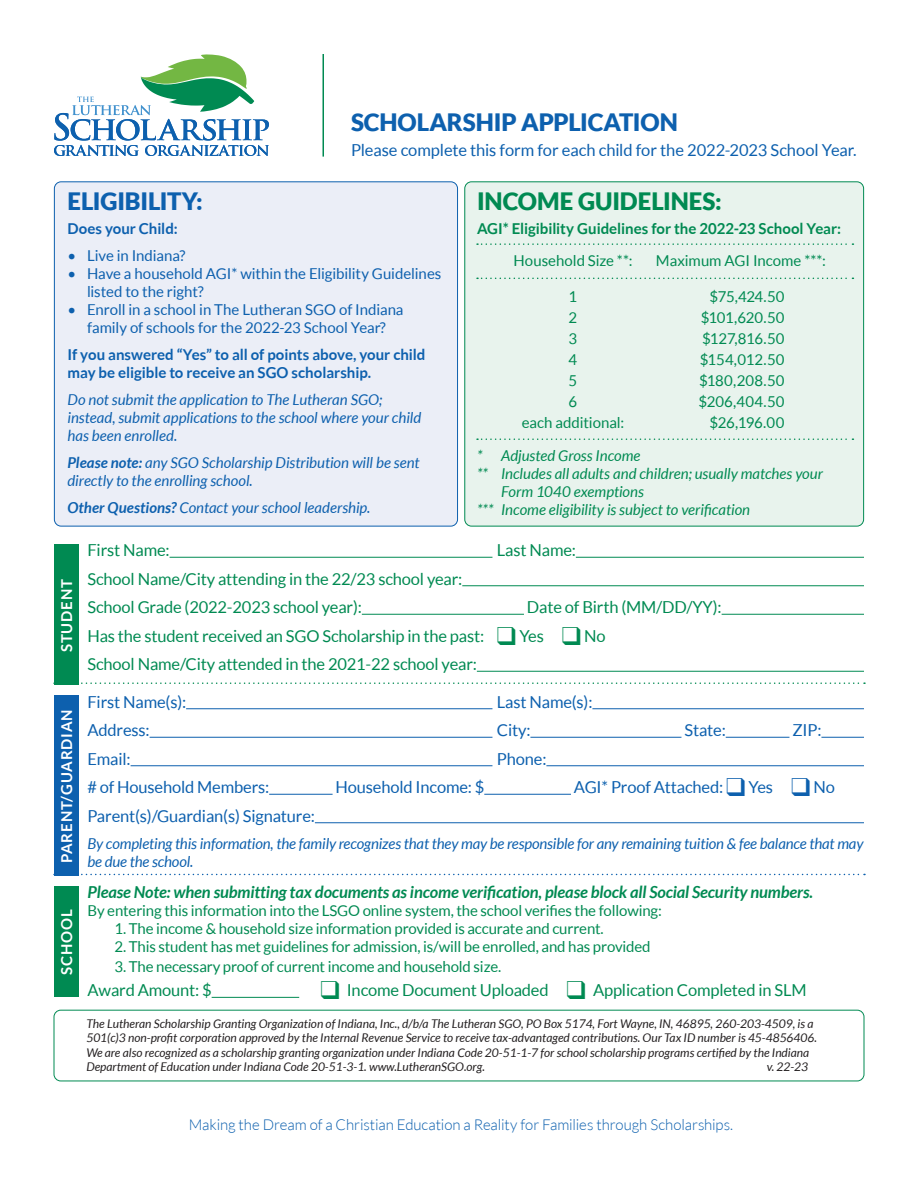
<style>
.page{position:relative;width:918px;height:1188px;background:#fff}
.page>*{position:absolute;margin:0;border:0;box-sizing:border-box;transform-origin:0 0}
.t1{font:900 24px "Lato";letter-spacing:-.005em;color:#0d60ae}
.t2{font:900 24px "Lato";color:#008a52}
.t3{font:16.5px/28.5px "Lato";letter-spacing:-.01em;color:#008a52}
.t4{font:16.5px "Lato";letter-spacing:-.01em;color:#0d60ae}
.t5{font:italic 700 16.5px "Lato";letter-spacing:-.01em;color:#008a52}
.t6{font:15px "Lato";letter-spacing:-.01em;color:#008a52}
.t7{font:italic 15px/18px "Lato";letter-spacing:-.005em;color:#0d60ae}
.t8{font:15px/18px "Lato";letter-spacing:-.005em;color:#0d60ae}
.t9{font:italic 15px "Lato";letter-spacing:-.005em;color:#008a52}
.t10{font:700 15px/18px "Lato";color:#0d60ae}
.t11{font:300 15px "Lato";letter-spacing:-.005em;color:#0d60ae}
.t12{font:700 15px "Lato";color:#008a52}
.t13{font:700 15px "Lato";letter-spacing:.06em;color:#fff}
.t14{font:italic 12px/14.4px "Lato";color:#231f20}
.s1{font-weight:700}
</style>
<div class="page">
<div style="left:54px;top:1010px;width:810px;height:71px;border:1px solid #008a52;border-radius:7px"></div>
<svg style="left:54px;top:54px;width:215px;height:102px"></svg>
<hr style="left:322px;top:54px;width:2px;height:103px;background:#008a52">
<hr style="left:170px;top:557px;width:322px;height:1px;background:#008a52">
<hr style="left:576px;top:557px;width:288px;height:1px;background:#008a52">
<hr style="left:462px;top:585px;width:402px;height:1px;background:#008a52">
<hr style="left:362px;top:614px;width:162px;height:1px;background:#008a52">
<hr style="left:722px;top:614px;width:142px;height:1px;background:#008a52">
<hr style="left:477px;top:671px;width:387px;height:1px;background:#008a52">
<hr style="left:186px;top:708px;width:306px;height:1px;background:#0d60ae">
<hr style="left:592px;top:708px;width:272px;height:1px;background:#0d60ae">
<hr style="left:150px;top:737px;width:342px;height:1px;background:#0d60ae">
<hr style="left:530px;top:737px;width:151px;height:1px;background:#0d60ae">
<hr style="left:726px;top:737px;width:63px;height:1px;background:#0d60ae">
<hr style="left:821px;top:737px;width:43px;height:1px;background:#0d60ae">
<hr style="left:131px;top:765px;width:361px;height:1px;background:#0d60ae">
<hr style="left:546px;top:765px;width:318px;height:1px;background:#0d60ae">
<hr style="left:269px;top:794px;width:64px;height:1px;background:#0d60ae">
<hr style="left:484px;top:794px;width:87px;height:1px;background:#0d60ae">
<hr style="left:315px;top:822px;width:549px;height:1px;background:#0d60ae">
<hr style="left:212px;top:997px;width:87px;height:1px;background:#008a52">
<div style="left:54px;top:182px;width:404px;height:344px;background:#ebeef7;border-radius:7px"></div>
<div style="left:54px;top:181px;width:404px;height:346px;border:1px solid #0d60ae;border-radius:7px"></div>
<div style="left:465px;top:182px;width:399px;height:344px;background:#e8f3ed;border-radius:7px"></div>
<div style="left:464px;top:181px;width:400px;height:346px;border:1px solid #008a52;border-radius:7px"></div>
<svg style="left:81px;top:682px;width:784px;height:2px"></svg>
<div style="left:54px;top:544px;width:25px;height:141px;background:#008a52"></div>
<svg style="left:81px;top:874px;width:784px;height:1px"></svg>
<div style="left:54px;top:696px;width:25px;height:180px;background:#0d60ae"></div>
<div style="left:54px;top:886px;width:25px;height:111px;background:#008a52"></div>
<svg style="left:477px;top:278px;width:376px;height:1px"></svg>
<svg style="left:477px;top:243px;width:376px;height:2px"></svg>
<svg style="left:477px;top:438px;width:376px;height:2px"></svg>
<h1 class="t1" style="left:351px;top:108px;width:328px">SCHOLARSHIP APPLICATION</h1>
<h2 class="t4" style="left:351px;top:141px;width:507px">Please complete this form for each child for the 2022-2023 School Year.</h2>
<h1 class="t1" style="left:68px;top:188px;width:137px">ELIGIBILITY:</h1>
<p class="t10" style="left:68px;top:220px;width:112px">Does your Child:</p>
<p class="t8" style="left:68px;top:247px;width:119px">• Live in Indiana?</p>
<p class="t8" style="left:87px;top:265px;width:356px;text-indent:-20px">• Have a household AGI* within the Eligibility Guidelines listed to the right?</p>
<p class="t8" style="left:68px;top:301px;width:338px;text-align:center">• Enroll in a school in The Lutheran SGO of Indiana family of schools for the 2022-23 School Year?</p>
<p class="t10" style="left:68px;top:346px;width:360px">If you answered “Yes” to all of points above, your child may be eligible to receive an SGO scholarship.</p>
<p class="t7" style="left:68px;top:391px;width:355px">Do not submit the application to The Lutheran SGO; instead, submit applications to the school where your child has been enrolled.</p>
<p class="t7" style="left:68px;top:454px;width:354px"><span class="s1">Please note:</span> any SGO Scholarship Distribution will be sent directly to the enrolling school.</p>
<p class="t7" style="left:68px;top:499px;width:305px"><span class="s1">Other Questions?</span> Contact your school leadership.</p>
<h1 class="t2" style="left:477px;top:188px;width:246px">INCOME GUIDELINES:</h1>
<p class="t12" style="left:477px;top:220px;width:366px">AGI* Eligibility Guidelines for the 2022-23 School Year:</p>
<p class="t6" style="left:514px;top:252px;width:120px">Household Size **:</p>
<p class="t6" style="left:656px;top:252px;width:172px">Maximum AGI Income ***:</p>
<p class="t6" style="left:569px;top:288px;width:10px">1</p>
<p class="t6" style="left:709px;top:288px;width:77px">$75,424.50</p>
<p class="t6" style="left:569px;top:309px;width:10px">2</p>
<p class="t6" style="left:701px;top:309px;width:85px">$101,620.50</p>
<p class="t6" style="left:569px;top:330px;width:10px">3</p>
<p class="t6" style="left:702px;top:330px;width:84px">$127,816.50</p>
<p class="t6" style="left:569px;top:351px;width:10px">4</p>
<p class="t6" style="left:700px;top:351px;width:86px">$154,012.50</p>
<p class="t6" style="left:569px;top:372px;width:10px">5</p>
<p class="t6" style="left:699px;top:372px;width:87px">$180,208.50</p>
<p class="t6" style="left:569px;top:393px;width:10px">6</p>
<p class="t6" style="left:698px;top:393px;width:88px">$206,404.50</p>
<p class="t6" style="left:522px;top:414px;width:104px">each additional:</p>
<p class="t6" style="left:709px;top:414px;width:77px">$26,196.00</p>
<p class="t9" style="left:477px;top:447px;width:165px">* Adjusted Gross Income</p>
<p class="t9" style="left:477px;top:465px;width:348px">** Includes all adults and children; usually matches your</p>
<p class="t9" style="left:501px;top:483px;width:144px">Form 1040 exemptions</p>
<p class="t9" style="left:477px;top:501px;width:275px">*** Income eligibility is subject to verification</p>
<p class="t13" style="left:58px;top:652px;width:75px;rotate:-90deg">STUDENT</p>
<p class="t13" style="left:58px;top:863px;width:156px;rotate:-90deg">PARENT/GUARDIAN</p>
<p class="t13" style="left:58px;top:975px;width:67px;rotate:-90deg">SCHOOL</p>
<h2 class="t3" style="left:87px;top:536px;width:84px">First Name:</h2>
<h2 class="t3" style="left:497px;top:536px;width:81px">Last Name:</h2>
<h2 class="t3" style="left:87px;top:564px;width:376px">School Name/City attending in the 22/23 school year:<br>School Grade (2022-2023 school year):</h2>
<h2 class="t3" style="left:87px;top:593px;width:636px;text-indent:440px">Date of Birth (MM/DD/YY):<br>Has the student received an SGO Scholarship in the past: ❑ Yes ❑ No<br>School Name/City attended in the 2021-22 school year:</h2>
<h2 class="t4" style="left:87px;top:692px;width:100px">First Name(s):</h2>
<h2 class="t4" style="left:497px;top:692px;width:97px">Last Name(s):</h2>
<h2 class="t4" style="left:87px;top:721px;width:64px">Address:</h2>
<h2 class="t4" style="left:497px;top:721px;width:35px">City:</h2>
<h2 class="t4" style="left:685px;top:721px;width:43px">State:</h2>
<h2 class="t4" style="left:792px;top:721px;width:31px">ZIP:</h2>
<h2 class="t4" style="left:87px;top:749px;width:45px">Email:</h2>
<h2 class="t4" style="left:497px;top:749px;width:51px">Phone:</h2>
<h2 class="t4" style="left:87px;top:778px;width:183px"># of Household Members:</h2>
<h2 class="t4" style="left:336px;top:778px;width:150px">Household Income: $</h2>
<h2 class="t4" style="left:574px;top:778px;width:262px">AGI* Proof Attached: ❑ Yes ❑ No</h2>
<h2 class="t4" style="left:87px;top:806px;width:229px">Parent(s)/Guardian(s) Signature:</h2>
<p class="t7" style="left:87px;top:835px;width:778px">By completing this information, the family recognizes that they may be responsible for any remaining tuition &amp; fee balance that may be due the school.</p>
<h2 class="t5" style="left:87px;top:883px;width:727px">Please Note: when submitting tax documents as income verification, please block all Social Security numbers.</h2>
<p class="t6" style="left:87px;top:903px;width:576px">By entering this information into the LSGO online system, the school verifies the following:</p>
<p class="t6" style="left:114px;top:921px;width:491px">1. The income &amp; household size information provided is accurate and current.</p>
<p class="t6" style="left:114px;top:939px;width:538px">2. This student has met guidelines for admission, is/will be enrolled, and has provided</p>
<p class="t6" style="left:114px;top:958px;width:388px">3. The necessary proof of current income and household size.</p>
<h2 class="t3" style="left:87px;top:976px;width:126px">Award Amount: $</h2>
<h2 class="t3" style="left:320px;top:976px;width:488px">❑ Income Document Uploaded ❑ Application Completed in SLM</h2>
<p class="t14" style="left:86px;top:1017px;width:732px">The Lutheran Scholarship Granting Organization of Indiana, Inc., d/b/a The Lutheran SGO, PO Box 5174, Fort Wayne, IN, 46895, 260-203-4509, is a 501(c)3 non-profit corporation approved by the Internal Revenue Service to receive tax-advantaged contributions. Our Tax ID number is 45-4856406.<br>We are also recognized as a scholarship granting organization under Indiana Code 20-51-1-7 for school scholarship programs certified by the Indiana Department of Education under Indiana Code 20-51-3-1. www.LutheranSGO.org.</p>
<p class="t14" style="left:767px;top:1060px;width:43px">v. 22-23</p>
<p class="t11" style="left:189px;top:1117px;width:546px">Making the Dream of a Christian Education a Reality for Families through Scholarships.</p>
</div>
